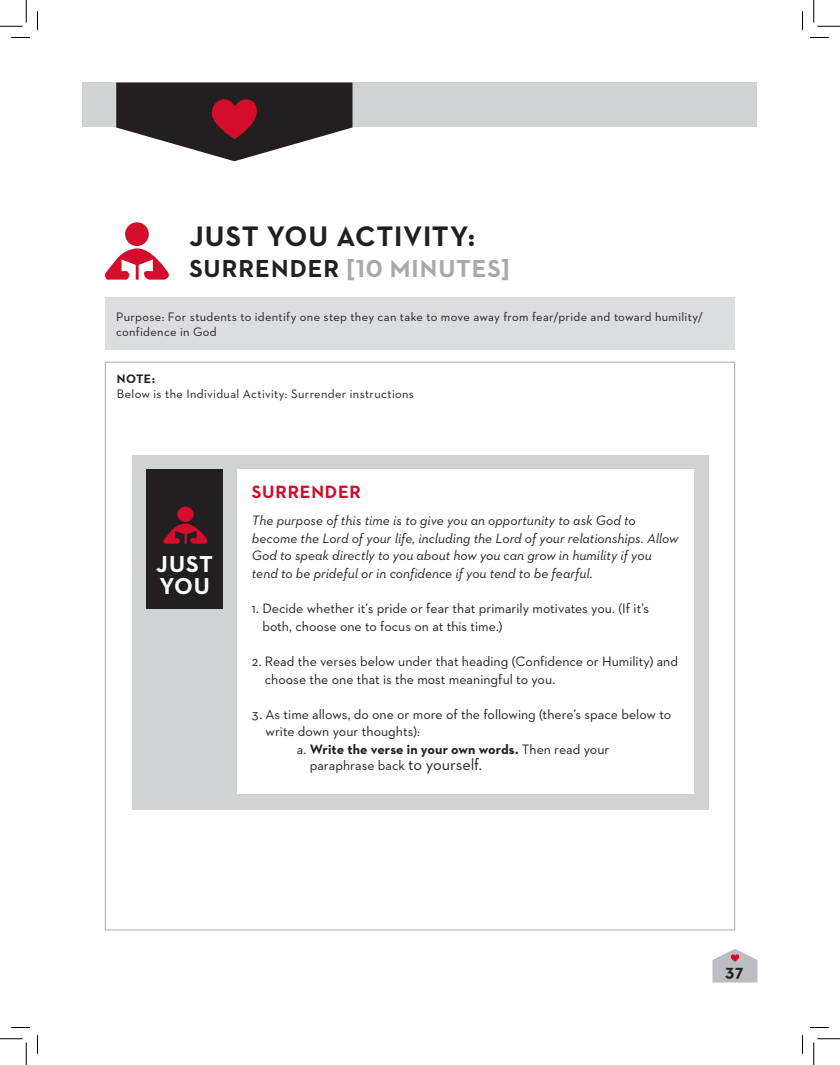
<style>
.page{position:relative;width:840px;height:1065px;background:#fff}
.page>*{position:absolute;margin:0;border:0;box-sizing:border-box;transform-origin:0 0}
.t1{font:700 28.75px "Neutraface 2 Text";letter-spacing:.025em;color:#231f20}
.t2{font:700 25px "Neutraface 2 Text";letter-spacing:.04em;color:#a8a9ad}
.t3{font:700 23.5px/22.4px "Neutraface 2 Text";letter-spacing:.035em;color:#fff}
.t4{font:700 18.12px "Neutraface 2 Text";letter-spacing:.04em;color:#d30d2b}
.t5{font:700 17.5px "Neutraface 2 Text";color:#231f20}
.t6{font:13.88px/17.6px "Neutraface 2 Text";color:#231f20}
.t7{font:italic 13.88px/17.6px "Neutraface 2 Text";color:#231f20}
.t8{font:700 13.88px "Neutraface 2 Text";letter-spacing:.005em;color:#231f20}
.t9{font:12.5px/15px "Neutraface 2 Text";letter-spacing:.025em;color:#231f20}
.t10{font:700 12.5px "Neutraface 2 Text";color:#231f20}
.s1{color:#231f20}
.s2{font-weight:400}
.s3{font-size:16.25px}
</style>
<div class="page">
<div style="left:82px;top:82px;width:676px;height:46px;background:#d1d2d4"></div>
<svg style="left:116px;top:82px;width:236px;height:79px"></svg>
<svg style="left:105px;top:248px;width:64px;height:32px"></svg>
<div style="left:125px;top:222px;width:24px;height:24px;background:#d30d2b;border-radius:50%"></div>
<div style="left:105px;top:297px;width:630px;height:53px;background:#dcdddf"></div>
<div style="left:132px;top:455px;width:576px;height:354px;background:#d1d2d4"></div>
<div style="left:146px;top:469px;width:77px;height:140px;background:#231f20"></div>
<svg style="left:163px;top:507px;width:45px;height:37px"></svg>
<div style="left:238px;top:469px;width:456px;height:325px;background:#fff"></div>
<svg style="left:712px;top:949px;width:46px;height:33px"></svg>
<svg style="left:11px;top:37px;width:19px;height:1px"></svg>
<svg style="left:810px;top:37px;width:19px;height:1px"></svg>
<svg style="left:11px;top:1027px;width:19px;height:1px"></svg>
<svg style="left:810px;top:1027px;width:19px;height:1px"></svg>
<svg style="left:37px;top:11px;width:1px;height:19px"></svg>
<svg style="left:37px;top:1035px;width:1px;height:19px"></svg>
<svg style="left:802px;top:11px;width:1px;height:19px"></svg>
<svg style="left:802px;top:1035px;width:1px;height:19px"></svg>
<svg style="left:0;top:0;width:27px;height:27px"></svg>
<svg style="left:0;top:1039px;width:27px;height:26px"></svg>
<svg style="left:814px;top:0;width:26px;height:27px"></svg>
<svg style="left:814px;top:1039px;width:26px;height:26px"></svg>
<h1 class="t1" style="left:189px;top:218px;width:287px">JUST YOU ACTIVITY:</h1>
<h2 class="t2" style="left:189px;top:253px;width:322px"><span class="s1">SURRENDER</span> [10 MINUTES]</h2>
<p class="t9" style="left:116px;top:309px;width:589px">Purpose: For students to identify one step they can take to move away from fear/pride and toward humility/ confidence in God</p>
<p class="t10" style="left:117px;top:371px;width:40px">NOTE:</p>
<p class="t9" style="left:117px;top:387px;width:299px">Below is the Individual Activity: Surrender instructions</p>
<h3 class="t3" style="left:156px;top:552px;width:58px">JUST<br>YOU</h3>
<h3 class="t4" style="left:252px;top:480px;width:111px">SURRENDER</h3>
<p class="t7" style="left:252px;top:511px;width:428px">The purpose of this time is to give you an opportunity to ask God to become the Lord of your life, including the Lord of your relationships. Allow God to speak directly to you about how you can grow in humility if you tend to be prideful or in confidence if you tend to be fearful.</p>
<p class="t6" style="left:262px;top:599px;width:388px;text-indent:-10px">1. Decide whether it’s pride or fear that primarily motivates you. (If it’s both, choose one to focus on at this time.)</p>
<p class="t6" style="left:265px;top:652px;width:415px;text-indent:-13px">2. Read the verses below under that heading (Confidence or Humility) and choose the one that is the most meaningful to you.</p>
<p class="t6" style="left:252px;top:705px;width:421px">3. As time allows, do one or more of the following (there’s space below to</p>
<p class="t6" style="left:265px;top:723px;width:156px">write down your thoughts):</p>
<p class="t8" style="left:297px;top:740px;width:314px"><span class="s2">a.</span> Write the verse in your own words. <span class="s2">Then read your</span></p>
<p class="t6" style="left:310px;top:757px;width:174px">paraphrase back <span class="s3">to yourself.</span></p>
<p class="t5" style="left:725px;top:960px;width:20px">37</p>
</div>
